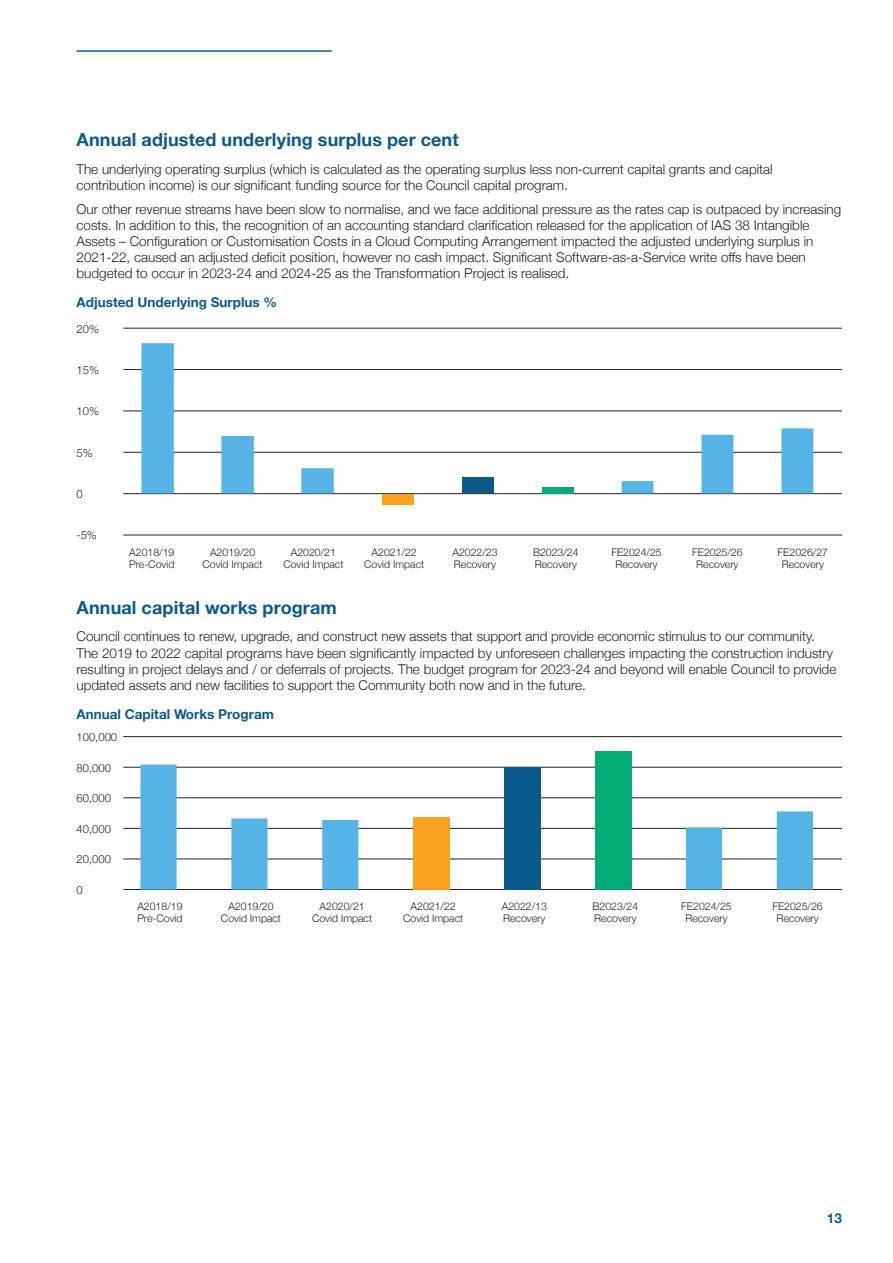
<style>
.page{position:relative;width:893px;height:1263px;background:#fff}
.page>*{position:absolute;margin:0;border:0;box-sizing:border-box;transform-origin:0 0}
.t1{font:700 18px "Helvetica Neue";letter-spacing:.005em;color:#0b5a8c}
.t2{font:300 13.5px/16.2px "Helvetica Neue";color:#231f20}
.t3{font:700 13.5px "Helvetica Neue";color:#0b5a8c}
.t4{font:300 11.25px "Helvetica Neue";color:#231f20}
.t5{font:300 10.5px/12px "Helvetica Neue";color:#231f20;text-align:center}
</style>
<div class="page">
<hr style="left:77px;top:50px;width:255px;height:2px;background:#0b5a8c">
<hr style="left:123px;top:328px;width:719px;height:1px;background:#231f20">
<hr style="left:123px;top:369px;width:719px;height:1px;background:#231f20">
<hr style="left:123px;top:411px;width:719px;height:1px;background:#231f20">
<hr style="left:123px;top:452px;width:719px;height:1px;background:#231f20">
<hr style="left:123px;top:493px;width:719px;height:1px;background:#231f20">
<hr style="left:123px;top:535px;width:719px;height:1px;background:#231f20">
<div style="left:382px;top:494px;width:32px;height:10px;background:#f9a21f"></div>
<svg style="left:141px;top:343px;width:672px;height:150px"></svg>
<hr style="left:123px;top:736px;width:719px;height:1px;background:#231f20">
<hr style="left:123px;top:767px;width:719px;height:1px;background:#231f20">
<hr style="left:123px;top:797px;width:719px;height:1px;background:#231f20">
<hr style="left:123px;top:828px;width:719px;height:1px;background:#231f20">
<hr style="left:123px;top:859px;width:719px;height:1px;background:#231f20">
<hr style="left:123px;top:889px;width:719px;height:1px;background:#231f20">
<div style="left:595px;top:751px;width:36px;height:139px;background:#00ab76"></div>
<svg style="left:140px;top:765px;width:673px;height:125px"></svg>
<h1 class="t1" style="left:77px;top:125px;width:384px">Annual adjusted underlying surplus per cent</h1>
<p class="t2" style="left:77px;top:160px;width:698px">The underlying operating surplus (which is calculated as the operating surplus less non‐current capital grants and capital contribution income) is our significant funding source for the Council capital program.</p>
<p class="t2" style="left:77px;top:200px;width:766px">Our other revenue streams have been slow to normalise, and we face additional pressure as the rates cap is outpaced by increasing costs. In addition to this, the recognition of an accounting standard clarification released for the application of IAS 38 Intangible Assets – Configuration or Customisation Costs in a Cloud Computing Arrangement impacted the adjusted underlying surplus in 2021‐22, caused an adjusted deficit position, however no cash impact. Significant Software‐as‐a‐Service write offs have been budgeted to occur in 2023‐24 and 2024‐25 as the Transformation Project is realised.</p>
<p class="t3" style="left:77px;top:292px;width:202px">Adjusted Underlying Surplus %</p>
<p class="t4" style="left:77px;top:319px;width:24px">20%</p>
<p class="t4" style="left:77px;top:361px;width:24px">15%</p>
<p class="t4" style="left:77px;top:402px;width:24px">10%</p>
<p class="t4" style="left:77px;top:444px;width:18px">5%</p>
<p class="t4" style="left:77px;top:485px;width:8px">0</p>
<p class="t4" style="left:77px;top:526px;width:22px">-5%</p>
<p class="t5" style="left:129px;top:545px;width:47px;text-align:left">A2018/19<br>Pre-Covid</p>
<p class="t5" style="left:203px;top:545px;width:62px">A2019/20<br>Covid Impact</p>
<p class="t5" style="left:283px;top:545px;width:62px">A2020/21<br>Covid Impact</p>
<p class="t5" style="left:364px;top:545px;width:62px">A2021/22<br>Covid Impact</p>
<p class="t5" style="left:452px;top:545px;width:47px;text-align:left">A2022/23<br>Recovery</p>
<p class="t5" style="left:533px;top:545px;width:47px;text-align:left">B2023/24<br>Recovery</p>
<p class="t5" style="left:611px;top:545px;width:52px">FE2024/25<br>Recovery</p>
<p class="t5" style="left:692px;top:545px;width:52px">FE2025/26<br>Recovery</p>
<h1 class="t1" style="left:77px;top:593px;width:262px">Annual capital works program</h1>
<p class="t2" style="left:77px;top:627px;width:761px">Council continues to renew, upgrade, and construct new assets that support and provide economic stimulus to our community.<br>The 2019 to 2022 capital programs have been significantly impacted by unforeseen challenges impacting the construction industry resulting in project delays and / or deferrals of projects. The budget program for 2023‐24 and beyond will enable Council to provide updated assets and new facilities to support the Community both now and in the future.</p>
<p class="t3" style="left:77px;top:703px;width:199px">Annual Capital Works Program</p>
<p class="t5" style="left:778px;top:545px;width:52px">FE2026/27<br>Recovery</p>
<p class="t4" style="left:77px;top:728px;width:42px">100,000</p>
<p class="t4" style="left:77px;top:758px;width:36px">80,000</p>
<p class="t4" style="left:77px;top:789px;width:36px">60,000</p>
<p class="t4" style="left:77px;top:820px;width:36px">40,000</p>
<p class="t4" style="left:77px;top:850px;width:36px">20,000</p>
<p class="t4" style="left:77px;top:881px;width:8px">0</p>
<p class="t5" style="left:137px;top:900px;width:47px;text-align:left">A2018/19<br>Pre-Covid</p>
<p class="t5" style="left:221px;top:900px;width:62px">A2019/20<br>Covid Impact</p>
<p class="t5" style="left:312px;top:900px;width:62px">A2020/21<br>Covid Impact</p>
<p class="t5" style="left:403px;top:900px;width:62px">A2021/22<br>Covid Impact</p>
<p class="t5" style="left:502px;top:900px;width:47px;text-align:left">A2022/13<br>Recovery</p>
<p class="t5" style="left:593px;top:900px;width:47px;text-align:left">B2023/24<br>Recovery</p>
<p class="t5" style="left:681px;top:900px;width:52px">FE2024/25<br>Recovery</p>
<p class="t5" style="left:772px;top:900px;width:52px">FE2025/26<br>Recovery</p>
<p class="t3" style="left:827px;top:1207px;width:17px">13</p>
</div>
